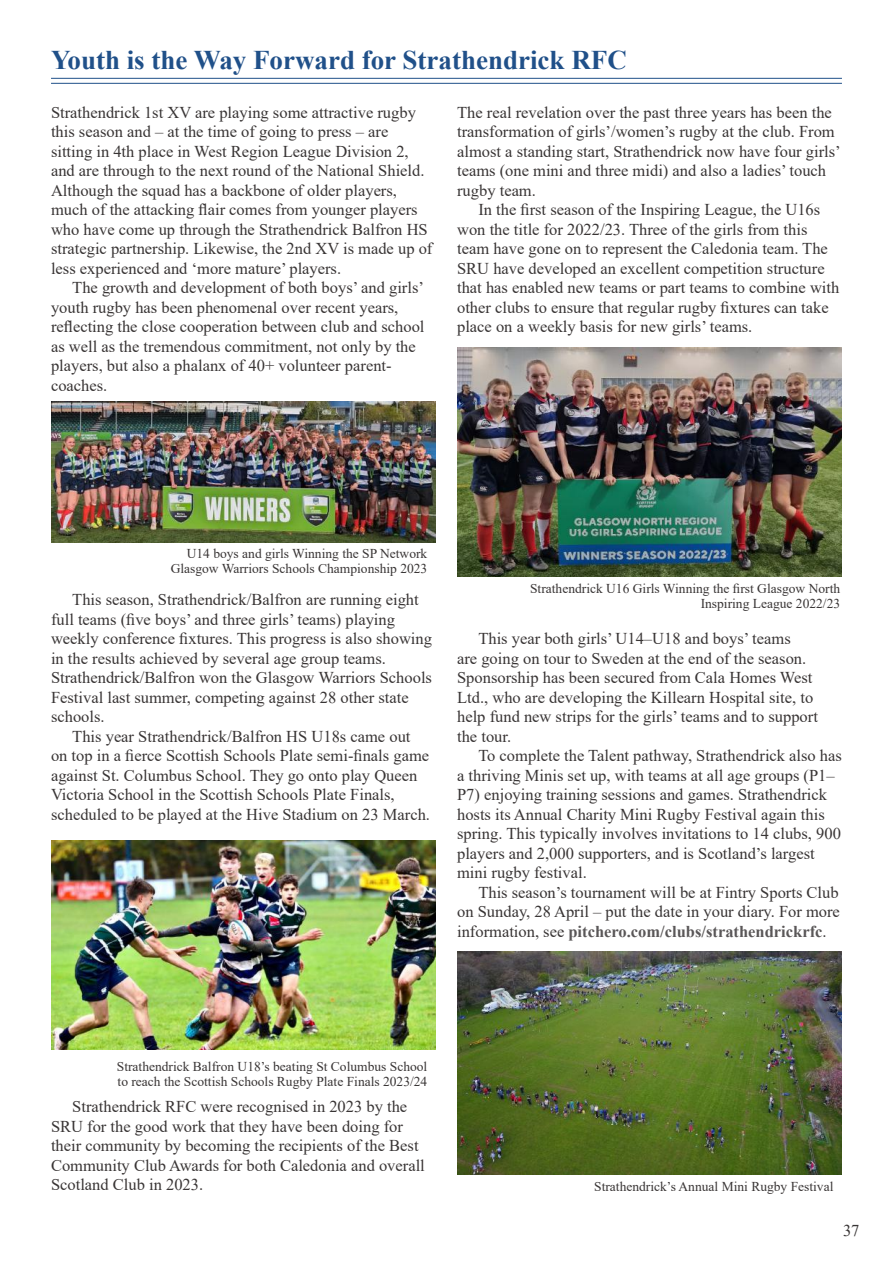
<style>
.page{position:relative;width:893px;height:1263px;background:#fff}
.page>*{position:absolute;margin:0;border:0;box-sizing:border-box;transform-origin:0 0}
.t1{font:700 27px "Times New Roman";color:#205089}
.t2{font:16.5px/19.5px "Times New Roman";color:#393535}
.t3{font:13.5px/15px "Times New Roman";color:#393535;text-align:right}
.s1{font-weight:700;color:#5a5758}
</style>
<div class="page">
<hr style="left:51px;top:78px;width:791px;height:1px;background:#205089">
<hr style="left:51px;top:83px;width:791px;height:1px;background:#205089">
<img style="left:457px;top:952px;width:385px;height:222px">
<img style="left:51px;top:402px;width:385px;height:141px">
<img style="left:51px;top:840px;width:385px;height:210px">
<img style="left:457px;top:348px;width:385px;height:229px">
<h1 class="t1" style="left:51px;top:41px;width:577px">Youth is the Way Forward for Strathendrick RFC</h1>
<p class="t2" style="left:457px;top:102px;width:385px">The real revelation over the past three years has been the transformation of girls’/women’s rugby at the club. From almost a standing start, Strathendrick now have four girls’ teams (one mini and three midi) and also a ladies’ touch rugby team.</p>
<p class="t2" style="left:457px;top:199px;width:384px;text-indent:21px">In the first season of the Inspiring League, the U16s won the title for 2022/23. Three of the girls from this team have gone on to represent the Caledonia team. The SRU have developed an excellent competition structure that has enabled new teams or part teams to combine with other clubs to ensure that regular rugby fixtures can take place on a weekly basis for new girls’ teams.</p>
<p class="t2" style="left:51px;top:102px;width:383px">Strathendrick 1st XV are playing some attractive rugby this season and – at the time of going to press – are sitting in 4th place in West Region League Division 2, and are through to the next round of the National Shield.<br>Although the squad has a backbone of older players, much of the attacking flair comes from younger players who have come up through the Strathendrick Balfron HS strategic partnership. Likewise, the 2nd XV is made up of less experienced and ‘more mature’ players.</p>
<p class="t2" style="left:51px;top:277px;width:375px;text-indent:21px">The growth and development of both boys’ and girls’ youth rugby has been phenomenal over recent years, reflecting the close cooperation between club and school as well as the tremendous commitment, not only by the players, but also a phalanx of 40+ volunteer parent&shy;coaches.</p>
<p class="t3" style="left:171px;top:546px;width:258px">U14 boys and girls Winning the SP Network<br>Glasgow Warriors Schools Championship 2023</p>
<p class="t2" style="left:51px;top:589px;width:383px;text-indent:21px">This season, Strathendrick/Balfron are running eight full teams (five boys’ and three girls’ teams) playing weekly conference fixtures. This progress is also showing in the results achieved by several age group teams.<br>Strathendrick/Balfron won the Glasgow Warriors Schools Festival last summer, competing against 28 other state schools.</p>
<p class="t2" style="left:51px;top:726px;width:380px;text-indent:21px">This year Strathendrick/Balfron HS U18s came out on top in a fierce Scottish Schools Plate semi-finals game against St. Columbus School. They go onto play Queen Victoria School in the Scottish Schools Plate Finals, scheduled to be played at the Hive Stadium on 23 March.</p>
<p class="t3" style="left:530px;top:580px;width:312px">Strathendrick U16 Girls Winning the first Glasgow North<br>Inspiring League 2022/23</p>
<p class="t2" style="left:457px;top:628px;width:362px;text-indent:21px">This year both girls’ U14–U18 and boys’ teams<br>are going on tour to Sweden at the end of the season.<br>Sponsorship has been secured from Cala Homes West Ltd., who are developing the Killearn Hospital site, to help fund new strips for the girls’ teams and to support the tour.</p>
<p class="t2" style="left:457px;top:745px;width:386px;text-indent:21px">To complete the Talent pathway, Strathendrick also has a thriving Minis set up, with teams at all age groups (P1– P7) enjoying training sessions and games. Strathendrick hosts its Annual Charity Mini Rugby Festival again this spring. This typically involves invitations to 14 clubs, 900 players and 2,000 supporters, and is Scotland’s largest mini rugby festival.</p>
<p class="t2" style="left:457px;top:882px;width:384px;text-align:justify;text-indent:21px">This season’s tournament will be at Fintry Sports Club on Sunday, 28 April – put the date in your diary. For more information, see <span class="s1">pitchero.com/clubs/strathendrickrfc</span>.</p>
<p class="t3" style="left:117px;top:1058px;width:312px;text-align:left">Strathendrick Balfron U18’s beating St Columbus School to reach the Scottish Schools Rugby Plate Finals 2023/24</p>
<p class="t2" style="left:51px;top:1096px;width:375px;text-indent:21px">Strathendrick RFC were recognised in 2023 by the SRU for the good work that they have been doing for their community by becoming the recipients of the Best Community Club Awards for both Caledonia and overall Scotland Club in 2023.</p>
<p class="t3" style="left:594px;top:1178px;width:241px">Strathendrick’s Annual Mini Rugby Festival</p>
<p class="t2" style="left:843px;top:1220px;width:18px">37</p>
</div>
